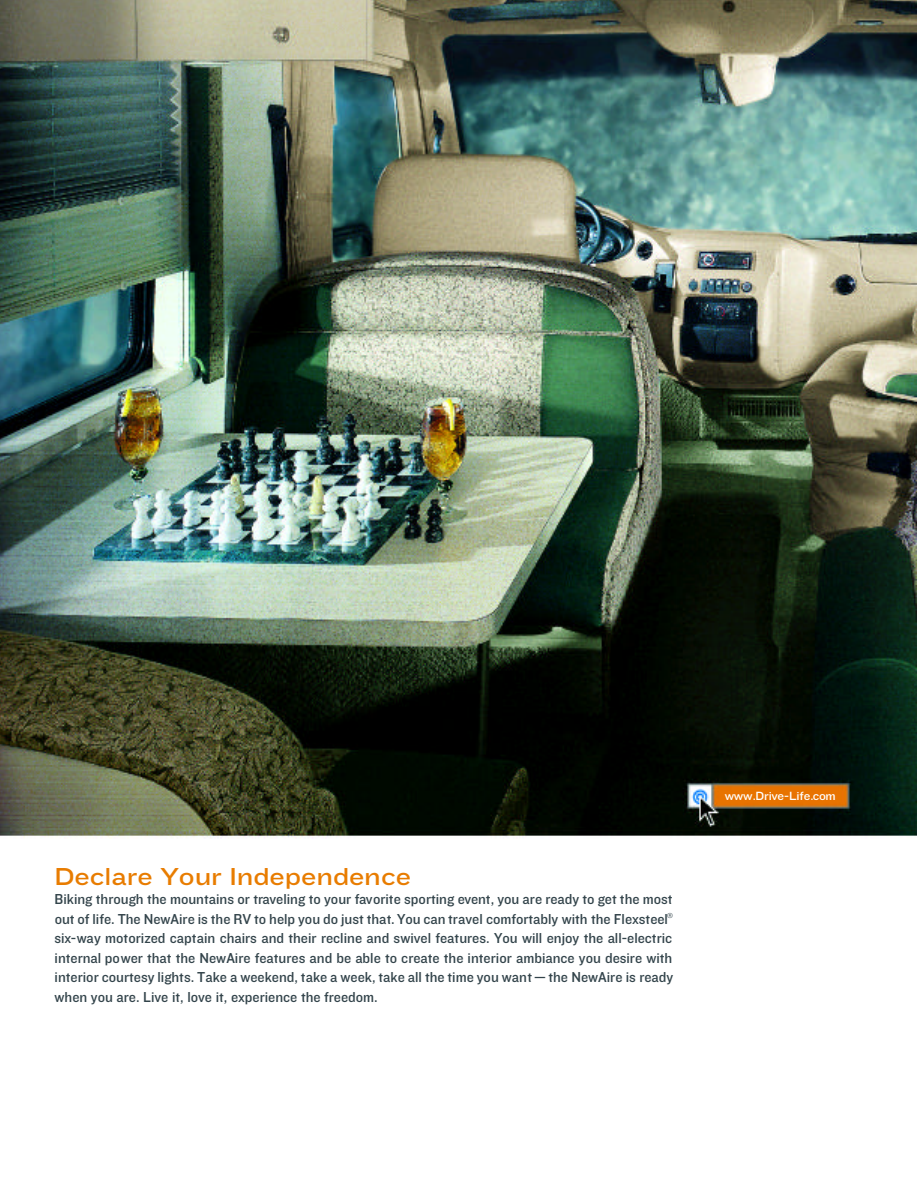
<style>
.page{position:relative;width:918px;height:1188px;background:#fff}
.page>*{position:absolute;margin:0;border:0;box-sizing:border-box;transform-origin:0 0}
.t1{font:25.5px "Knockout HTF33 Junior Heviwt";color:#e87c00}
.t2{font:15px/19.5px "Knockout HTF31 Junior Middlewt";color:#33444b;text-align:justify}
.t3{font:12.3px "Knockout HTF32 Junior Cruiserwt";color:#fff}
</style>
<div class="page">
<img style="left:0;top:0;width:917px;height:839px">
<h1 class="t1" style="left:54px;top:864px;width:358px">Declare Your Independence</h1>
<p class="t2" style="left:54px;top:890px;width:620px">Biking through the mountains or traveling to your favorite sporting event, you are ready to get the most out of life. The NewAire is the RV to help you do just that. You can travel comfortably with the Flexsteel<sup>® </sup>six-way motorized captain chairs and their recline and swivel features. You will enjoy the all-electric internal power that the NewAire features and be able to create the interior ambiance you desire with interior courtesy lights. Take a weekend, take a week, take all the time you want—the NewAire is ready when you are. Live it, love it, experience the freedom.</p>
<p class="t3" style="left:725px;top:790px;width:112px">w w w. D r i ve- L i f e.com</p>
</div>
